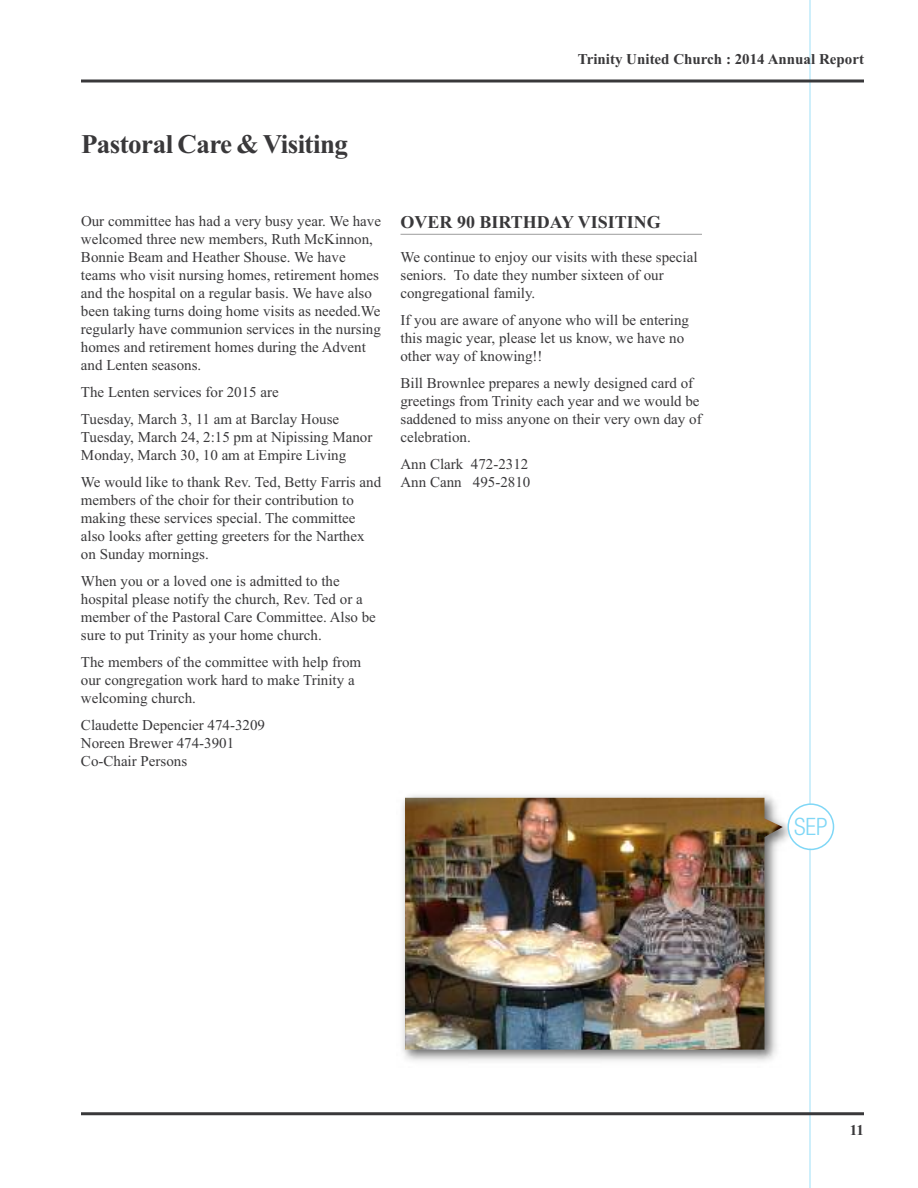
<style>
.page{position:relative;width:918px;height:1188px;background:#fff}
.page>*{position:absolute;margin:0;border:0;box-sizing:border-box;transform-origin:0 0}
.t1{font:700 27px "Times New Roman";letter-spacing:-.02em;color:#39383a}
.t2{font:300 condensed 24px "Helvetica Neue LT Std";color:#80d7f6}
.t3{font:700 18px "Times New Roman";color:#39383a}
.t4{font:15px/18px "Times New Roman";color:#39383a}
.t5{font:700 15px "Times New Roman";color:#39383a}
</style>
<div class="page">
<hr style="left:809px;top:0;width:2px;height:1188px;background:#bfebfa">
<hr style="left:400px;top:234px;width:302px;height:1px;background:#9c9c9c">
<hr style="left:81px;top:1112px;width:783px;height:3px;background:#39383a">
<hr style="left:81px;top:80px;width:783px;height:2px;background:#39383a">
<img style="left:402px;top:795px;width:385px;height:266px">
<img style="left:405px;top:798px;width:378px;height:252px">
<svg style="left:787px;top:803px;width:47px;height:47px"></svg>
<p class="t5" style="left:578px;top:50px;width:288px">Trinity United Church : 2014 Annual Report</p>
<h1 class="t1" style="left:81px;top:128px;width:269px">Pastoral Care &amp; Visiting</h1>
<p class="t4" style="left:81px;top:212px;width:302px">Our committee has had a very busy year. We have welcomed three new members, Ruth McKinnon, Bonnie Beam and Heather Shouse. We have teams who visit nursing homes, retirement homes and the hospital on a regular basis. We have also been taking turns doing home visits as needed.We regularly have communion services in the nursing homes and retirement homes during the Advent and Lenten seasons.</p>
<p class="t4" style="left:81px;top:379px;width:260px;line-height:27px">The Lenten services for 2015 are<br>Tuesday, March 3, 11 am at Barclay House</p>
<p class="t4" style="left:81px;top:428px;width:293px">Tuesday, March 24, 2:15 pm at Nipissing Manor<br>Monday, March 30, 10 am at Empire Living</p>
<p class="t4" style="left:81px;top:473px;width:302px">We would like to thank Rev. Ted, Betty Farris and members of the choir for their contribution to making these services special. The committee also looks after getting greeters for the Narthex on Sunday mornings.</p>
<p class="t4" style="left:81px;top:572px;width:296px">When you or a loved one is admitted to the hospital please notify the church, Rev. Ted or a member of the Pastoral Care Committee. Also be sure to put Trinity as your home church.</p>
<p class="t4" style="left:81px;top:653px;width:282px">The members of the committee with help from our congregation work hard to make Trinity a welcoming church.</p>
<p class="t4" style="left:81px;top:716px;width:186px">Claudette Depencier 474-3209<br>Noreen Brewer 474-3901<br>Co-Chair Persons</p>
<p class="t3" style="left:400px;top:211px;width:262px">OVER 90 BIRTHDAY VISITING</p>
<p class="t4" style="left:400px;top:247px;width:299px">We continue to enjoy our visits with these special seniors. To date they number sixteen of our congregational family.</p>
<p class="t4" style="left:400px;top:310px;width:290px">If you are aware of anyone who will be entering this magic year, please let us know, we have no other way of knowing!!</p>
<p class="t4" style="left:400px;top:373px;width:303px">Bill Brownlee prepares a newly designed card of greetings from Trinity each year and we would be saddened to miss anyone on their very own day of celebration.</p>
<p class="t4" style="left:400px;top:454px;width:131px">Ann Clark 472-2312<br>Ann Cann 495-2810</p>
<h2 class="t2" style="left:794px;top:818px;width:35px">SEP</h2>
<p class="t5" style="left:850px;top:1121px;width:16px">11</p>
</div>
